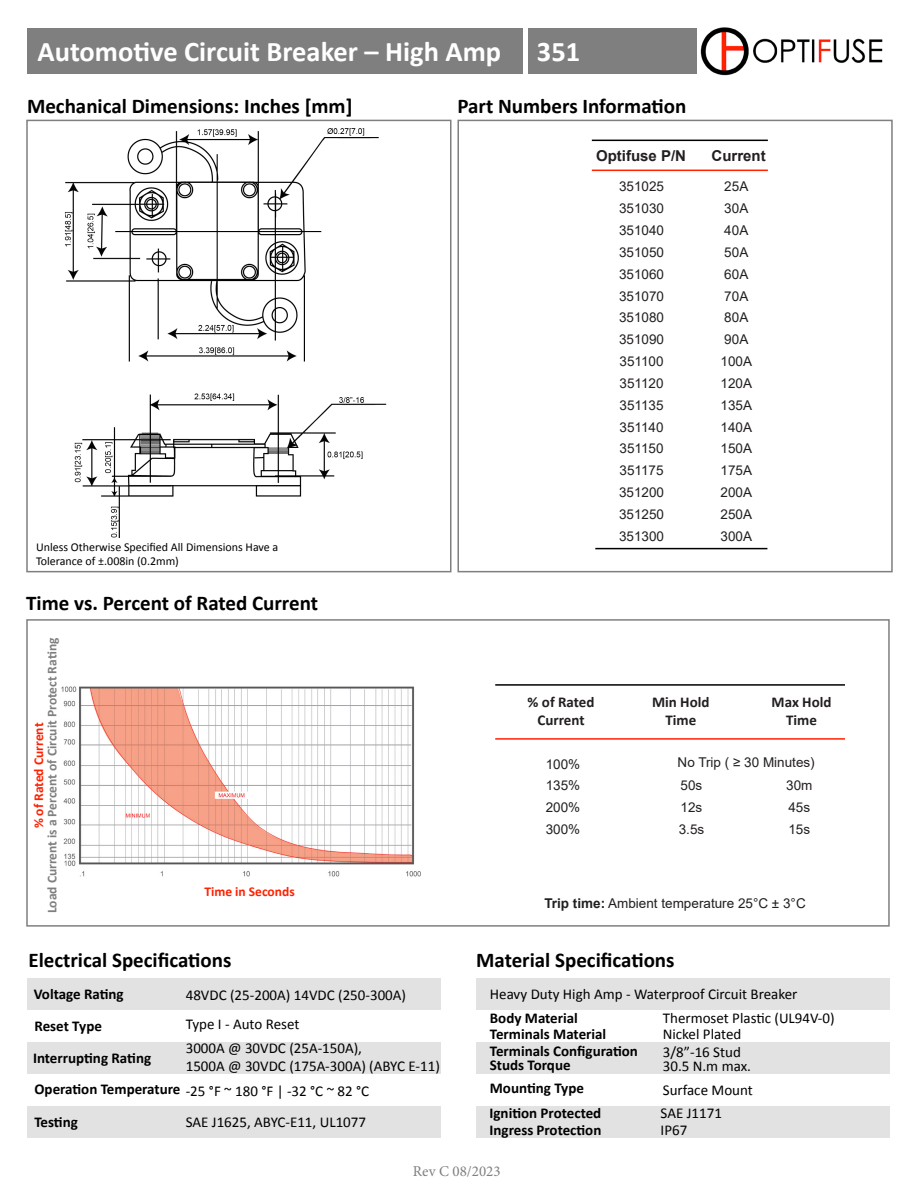
<style>
.page{position:relative;width:918px;height:1188px;background:#fff}
.page>*{position:absolute;margin:0;border:0;box-sizing:border-box;transform-origin:0 0}
.t1{font:700 28.5px "Calibri";color:#fff}
.t2{font:700 21px "Calibri";color:#000}
.t3{font:15px "Calibri";color:#000}
.t4{font:700 15px "Calibri";color:#000}
.t5{font:700 15px "Calibri";color:#231f20}
.t6{font:700 15px "Arial";color:#231f20}
.t7{font:15px "Minion Pro";color:#7f7f7f}
.t8{font:13.5px "Arial";color:#231f20}
.t9{font:700 13.5px "Calibri";color:#7f7f7f}
.t10{font:700 13.5px "Calibri";color:#ff2100}
.t11{font:12px "Calibri";color:#000}
.s1{font-weight:700}
</style>
<div class="page">
<img style="left:701px;top:27px;width:182px;height:49px">
<div style="left:26px;top:120px;width:426px;height:452px;border:2px solid #7f7f7f"></div>
<div style="left:26px;top:619px;width:864px;height:308px;border:2px solid #7f7f7f"></div>
<div style="left:458px;top:120px;width:435px;height:452px;border:2px solid #7f7f7f"></div>
<div style="left:27px;top:978px;width:414px;height:32px;background:#e2e2e2"></div>
<div style="left:476px;top:978px;width:414px;height:32px;background:#e2e2e2"></div>
<div style="left:27px;top:1042px;width:414px;height:32px;background:#e2e2e2"></div>
<div style="left:476px;top:1042px;width:414px;height:32px;background:#e2e2e2"></div>
<div style="left:27px;top:1107px;width:414px;height:31px;background:#e2e2e2"></div>
<div style="left:476px;top:1107px;width:414px;height:31px;background:#e2e2e2"></div>
<hr style="left:495px;top:738px;width:350px;height:2px;background:#ff2100">
<hr style="left:495px;top:684px;width:350px;height:2px;background:#000">
<div style="left:27px;top:29px;width:496px;height:45px;background:#7f7f7f"></div>
<div style="left:528px;top:28px;width:168px;height:46px;background:#7f7f7f"></div>
<hr style="left:592px;top:170px;width:176px;height:1px;background:#ff2100">
<hr style="left:592px;top:140px;width:176px;height:1px;background:#000">
<hr style="left:595px;top:548px;width:172px;height:1px;background:#000">
<img style="left:64px;top:128px;width:323px;height:410px">
<img style="left:61px;top:686px;width:360px;height:191px">
<p class="t1" style="left:38px;top:31px;width:465px">Automotive Circuit Breaker – High Amp</p>
<p class="t1" style="left:537px;top:31px;width:45px">351</p>
<p class="t2" style="left:27px;top:91px;width:327px">Mechanical Dimensions: Inches [mm]</p>
<p class="t2" style="left:458px;top:91px;width:230px">Part Numbers Information</p>
<p class="t11" style="left:36px;top:539px;width:244px">Unless Otherwise Specified All Dimensions Have a</p>
<p class="t11" style="left:36px;top:554px;width:144px">Tolerance of ±.008in (0.2mm)</p>
<p class="t2" style="left:26px;top:588px;width:293px">Time vs. Percent of Rated Current</p>
<p class="t9" style="left:43px;top:913px;width:277px;rotate:-90deg">Load Current is a Percent of Circuit Protect Rating</p>
<p class="t10" style="left:29px;top:828px;width:107px;rotate:-90deg">% of Rated Current</p>
<p class="t10" style="left:204px;top:882px;width:92px">Time in Seconds</p>
<p class="t6" style="left:596px;top:146px;width:92px">Optifuse P/N</p>
<p class="t6" style="left:712px;top:146px;width:56px">Current</p>
<p class="t8" style="left:619px;top:177px;width:47px">351025</p>
<p class="t8" style="left:724px;top:177px;width:26px">25A</p>
<p class="t8" style="left:619px;top:199px;width:47px">351030</p>
<p class="t8" style="left:724px;top:199px;width:26px">30A</p>
<p class="t8" style="left:619px;top:221px;width:47px">351040</p>
<p class="t8" style="left:724px;top:221px;width:26px">40A</p>
<p class="t8" style="left:619px;top:243px;width:47px">351050</p>
<p class="t8" style="left:724px;top:243px;width:26px">50A</p>
<p class="t8" style="left:619px;top:265px;width:47px">351060</p>
<p class="t8" style="left:724px;top:265px;width:26px">60A</p>
<p class="t8" style="left:619px;top:287px;width:47px">351070</p>
<p class="t8" style="left:724px;top:287px;width:26px">70A</p>
<p class="t8" style="left:619px;top:308px;width:47px">351080</p>
<p class="t8" style="left:724px;top:308px;width:26px">80A</p>
<p class="t8" style="left:619px;top:330px;width:47px">351090</p>
<p class="t8" style="left:724px;top:330px;width:26px">90A</p>
<p class="t8" style="left:620px;top:352px;width:46px">351100</p>
<p class="t8" style="left:721px;top:352px;width:33px">100A</p>
<p class="t8" style="left:620px;top:374px;width:46px">351120</p>
<p class="t8" style="left:721px;top:374px;width:33px">120A</p>
<p class="t8" style="left:620px;top:396px;width:46px">351135</p>
<p class="t8" style="left:721px;top:396px;width:33px">135A</p>
<p class="t8" style="left:620px;top:418px;width:46px">351140</p>
<p class="t8" style="left:721px;top:418px;width:33px">140A</p>
<p class="t8" style="left:620px;top:439px;width:46px">351150</p>
<p class="t8" style="left:721px;top:439px;width:33px">150A</p>
<p class="t8" style="left:620px;top:461px;width:46px">351175</p>
<p class="t8" style="left:721px;top:461px;width:33px">175A</p>
<p class="t8" style="left:619px;top:483px;width:47px">351200</p>
<p class="t8" style="left:721px;top:483px;width:33px">200A</p>
<p class="t8" style="left:619px;top:505px;width:47px">351250</p>
<p class="t8" style="left:721px;top:505px;width:33px">250A</p>
<p class="t8" style="left:619px;top:527px;width:47px">351300</p>
<p class="t8" style="left:721px;top:527px;width:33px">300A</p>
<p class="t5" style="left:528px;top:691px;width:68px">% of Rated</p>
<p class="t5" style="left:537px;top:709px;width:49px">Current</p>
<p class="t5" style="left:652px;top:691px;width:59px">Min Hold</p>
<p class="t5" style="left:665px;top:709px;width:32px">Time</p>
<p class="t5" style="left:772px;top:691px;width:61px">Max Hold</p>
<p class="t5" style="left:786px;top:709px;width:32px">Time</p>
<p class="t8" style="left:678px;top:753px;width:139px">No Trip ( ≥ 30 Minutes)</p>
<p class="t8" style="left:546px;top:755px;width:36px">100%</p>
<p class="t8" style="left:546px;top:776px;width:36px">135%</p>
<p class="t8" style="left:681px;top:776px;width:23px">50s</p>
<p class="t8" style="left:786px;top:776px;width:28px">30m</p>
<p class="t8" style="left:546px;top:798px;width:36px">200%</p>
<p class="t8" style="left:681px;top:798px;width:23px">12s</p>
<p class="t8" style="left:788px;top:798px;width:23px">45s</p>
<p class="t8" style="left:546px;top:820px;width:36px">300%</p>
<p class="t8" style="left:679px;top:820px;width:27px">3.5s</p>
<p class="t8" style="left:788px;top:820px;width:23px">15s</p>
<p class="t8" style="left:544px;top:894px;width:263px"><span class="s1">Trip time:</span> Ambient temperature 25°C ± 3°C</p>
<p class="t2" style="left:28px;top:945px;width:205px">Electrical Specifications</p>
<p class="t2" style="left:476px;top:946px;width:200px">Material Specifications</p>
<p class="t4" style="left:34px;top:983px;width:91px">Voltage Rating</p>
<p class="t4" style="left:34px;top:1016px;width:69px">Reset Type</p>
<p class="t4" style="left:33px;top:1048px;width:120px">Interrupting Rating</p>
<p class="t3" style="left:186px;top:986px;width:222px">48VDC (25-200A) 14VDC (250-300A)</p>
<p class="t3" style="left:186px;top:1015px;width:115px">Type I - Auto Reset</p>
<p class="t3" style="left:186px;top:1039px;width:178px">3000A @ 30VDC (25A-150A),</p>
<p class="t3" style="left:186px;top:1057px;width:256px">1500A @ 30VDC (175A-300A) (ABYC E-11)</p>
<p class="t4" style="left:34px;top:1079px;width:148px">Operation Temperature</p>
<p class="t3" style="left:186px;top:1082px;width:185px">-25 °F ~ 180 °F | -32 °C ~ 82 °C</p>
<p class="t4" style="left:34px;top:1111px;width:45px">Testing</p>
<p class="t3" style="left:186px;top:1113px;width:182px">SAE J1625, ABYC-E11, UL1077</p>
<p class="t3" style="left:490px;top:984px;width:309px">Heavy Duty High Amp - Waterproof Circuit Breaker</p>
<p class="t4" style="left:490px;top:1008px;width:90px">Body Material</p>
<p class="t4" style="left:490px;top:1024px;width:118px">Terminals Material</p>
<p class="t3" style="left:663px;top:1008px;width:173px">Thermoset Plastic (UL94V-0)</p>
<p class="t3" style="left:663px;top:1024px;width:80px">Nickel Plated</p>
<p class="t4" style="left:490px;top:1040px;width:150px">Terminals Configuration</p>
<p class="t4" style="left:490px;top:1054px;width:82px">Studs Torque</p>
<p class="t3" style="left:663px;top:1042px;width:80px">3/8”-16 Stud</p>
<p class="t3" style="left:663px;top:1057px;width:90px">30.5 N.m max.</p>
<p class="t4" style="left:490px;top:1077px;width:96px">Mounting Type</p>
<p class="t3" style="left:663px;top:1081px;width:92px">Surface Mount</p>
<p class="t4" style="left:490px;top:1103px;width:113px">Ignition Protected</p>
<p class="t3" style="left:661px;top:1104px;width:63px">SAE J1171</p>
<p class="t4" style="left:490px;top:1119px;width:113px">Ingress Protection</p>
<p class="t3" style="left:661px;top:1121px;width:28px">IP67</p>
<p class="t7" style="left:413px;top:1162px;width:89px">Rev C 08/2023</p>
</div>
